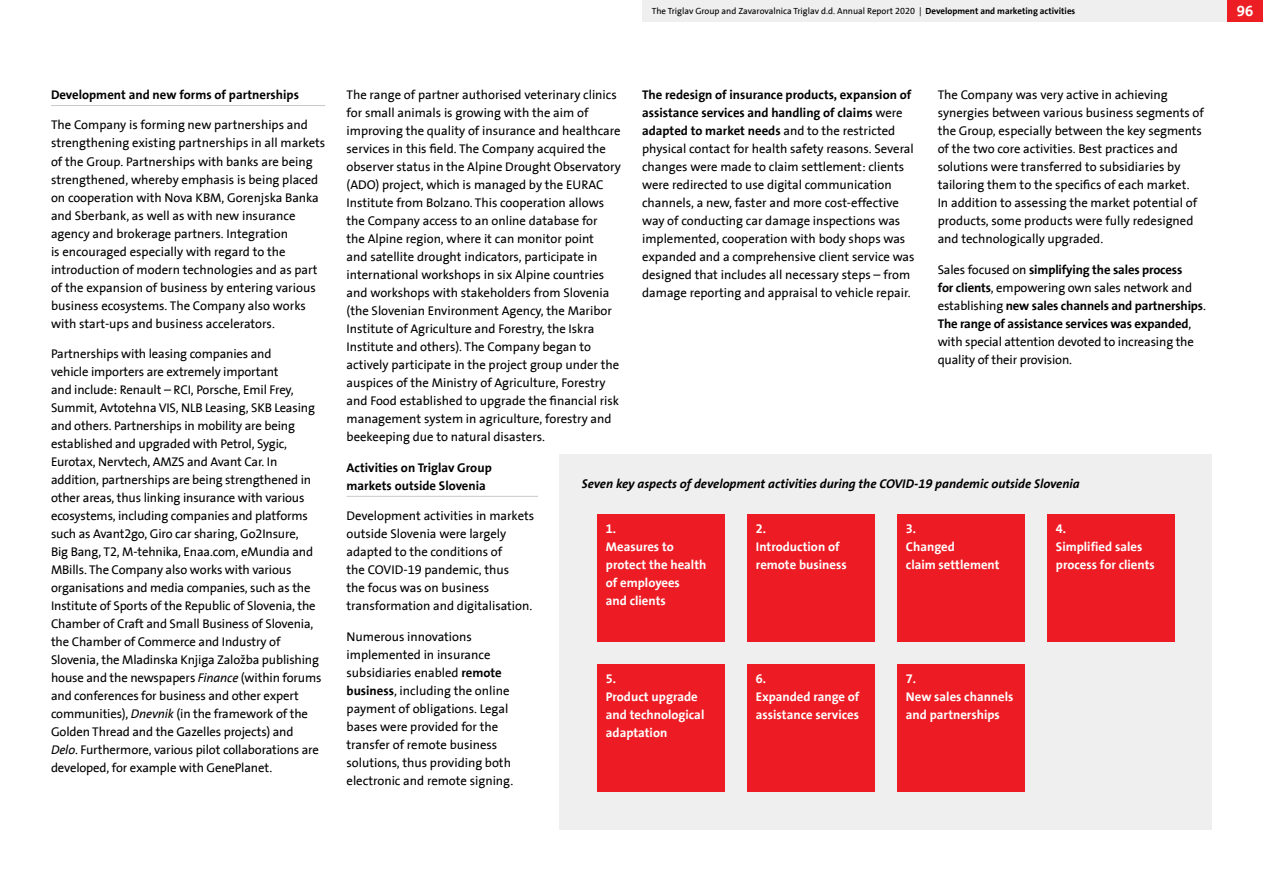
<style>
.page{position:relative;width:1263px;height:893px;background:#fff}
.page>*{position:absolute;margin:0;border:0;box-sizing:border-box;transform-origin:0 0}
.t1{font:700 15px "Triglav The Sans";color:#fff}
.t2{font:12.75px/18px "Triglav The Sans";color:#000}
.t3{font:700 12.75px/18px "Triglav The Sans";color:#fff}
.t4{font:700 12.75px/18px "Triglav The Sans";color:#000}
.t5{font:italic 700 12.75px "Triglav The Sans";color:#000}
.t6{font:9px "Triglav The Sans";color:#000}
.s1{font-weight:700}
.s2{font-style:italic}
</style>
<div class="page">
<hr style="left:51px;top:105px;width:274px;height:1px;background:#c7c8ca">
<hr style="left:347px;top:496px;width:191px;height:1px;background:#c7c8ca">
<div style="left:642px;top:0;width:621px;height:21px;background:#efeff0"></div>
<div style="left:1227px;top:0;width:36px;height:21px;background:#ed1d24"></div>
<div style="left:559px;top:454px;width:653px;height:375px;background:#efeff0"></div>
<div style="left:597px;top:514px;width:127px;height:128px;background:#ed1c24"></div>
<div style="left:747px;top:514px;width:127px;height:128px;background:#ed1c24"></div>
<div style="left:597px;top:664px;width:127px;height:128px;background:#ed1c24"></div>
<div style="left:747px;top:664px;width:127px;height:128px;background:#ed1c24"></div>
<div style="left:897px;top:514px;width:127px;height:128px;background:#ed1c24"></div>
<div style="left:1047px;top:514px;width:127px;height:128px;background:#ed1c24"></div>
<div style="left:897px;top:664px;width:127px;height:128px;background:#ed1c24"></div>
<p class="t6" style="left:652px;top:6px;width:425px">The Triglav Group and Zavarovalnica Triglav d.d. Annual Report 2020 | <span class="s1">Development and marketing activities</span></p>
<p class="t1" style="left:1237px;top:3px;width:18px">96</p>
<p class="t4" style="left:51px;top:86px;width:250px">Development and new forms of partnerships</p>
<p class="t2" style="left:51px;top:116px;width:276px">The Company is forming new partnerships and strengthening existing partnerships in all markets of the Group. Partnerships with banks are being strengthened, whereby emphasis is being placed on cooperation with Nova KBM, Gorenjska Banka and Sberbank, as well as with new insurance agency and brokerage partners. Integration<br>is encouraged especially with regard to the introduction of modern technologies and as part of the expansion of business by entering various business ecosystems. The Company also works with start-ups and business accelerators.</p>
<p class="t2" style="left:51px;top:345px;width:272px">Partnerships with leasing companies and<br>vehicle importers are extremely important<br>and include: Renault – RCI, Porsche, Emil Frey, Summit, Avtotehna VIS, NLB Leasing, SKB Leasing and others. Partnerships in mobility are being established and upgraded with Petrol, Sygic, Eurotax, Nervtech, AMZS and Avant Car. In addition, partnerships are being strengthened in other areas, thus linking insurance with various ecosystems, including companies and platforms such as Avant2go, Giro car sharing, Go2Insure,<br>Big Bang, T2, M-tehnika, Enaa.com, eMundia and MBills. The Company also works with various organisations and media companies, such as the Institute of Sports of the Republic of Slovenia, the Chamber of Craft and Small Business of Slovenia, the Chamber of Commerce and Industry of Slovenia, the Mladinska Knjiga Založba publishing house and the newspapers <span class="s2">Finance</span> (within forums and conferences for business and other expert communities), <span class="s2">Dnevnik</span> (in the framework of the Golden Thread and the Gazelles projects) and <span class="s2">Delo</span>. Furthermore, various pilot collaborations are developed, for example with GenePlanet.</p>
<p class="t2" style="left:642px;top:86px;width:274px"><span class="s1">The redesign of insurance products, expansion of assistance services and handling of claims</span> were <span class="s1">adapted to market needs</span> and to the restricted physical contact for health safety reasons. Several changes were made to claim settlement: clients were redirected to use digital communication channels, a new, faster and more cost-effective way of conducting car damage inspections was implemented, cooperation with body shops was expanded and a comprehensive client service was designed that includes all necessary steps – from damage reporting and appraisal to vehicle repair.</p>
<p class="t2" style="left:938px;top:86px;width:268px">The Company was very active in achieving synergies between various business segments of the Group, especially between the key segments of the two core activities. Best practices and solutions were transferred to subsidiaries by tailoring them to the specifics of each market.<br>In addition to assessing the market potential of products, some products were fully redesigned and technologically upgraded.</p>
<p class="t2" style="left:347px;top:86px;width:276px">The range of partner authorised veterinary clinics for small animals is growing with the aim of improving the quality of insurance and healthcare services in this field. The Company acquired the observer status in the Alpine Drought Observatory (ADO) project, which is managed by the EURAC Institute from Bolzano. This cooperation allows the Company access to an online database for<br>the Alpine region, where it can monitor point<br>and satellite drought indicators, participate in international workshops in six Alpine countries and workshops with stakeholders from Slovenia (the Slovenian Environment Agency, the Maribor Institute of Agriculture and Forestry, the Iskra Institute and others). The Company began to actively participate in the project group under the auspices of the Ministry of Agriculture, Forestry and Food established to upgrade the financial risk management system in agriculture, forestry and beekeeping due to natural disasters.</p>
<p class="t4" style="left:347px;top:458px;width:147px">Activities on Triglav Group markets outside Slovenia</p>
<p class="t2" style="left:347px;top:507px;width:189px">Development activities in markets outside Slovenia were largely adapted to the conditions of<br>the COVID-19 pandemic, thus<br>the focus was on business transformation and digitalisation.</p>
<p class="t2" style="left:347px;top:628px;width:168px">Numerous innovations implemented in insurance subsidiaries enabled <span class="s1">remote business</span>, including the online payment of obligations. Legal bases were provided for the transfer of remote business solutions, thus providing both electronic and remote signing.</p>
<p class="t2" style="left:938px;top:261px;width:270px">Sales focused on <span class="s1">simplifying the sales process<br>for clients</span>, empowering own sales network and establishing <span class="s1">new sales channels and partnerships</span>.<br><span class="s1">The range of assistance services was expanded</span>, with special attention devoted to increasing the quality of their provision.</p>
<p class="t5" style="left:582px;top:476px;width:499px">Seven key aspects of development activities during the COVID-19 pandemic outside Slovenia</p>
<p class="t3" style="left:756px;top:519px;width:92px">2.<br>Introduction of remote business</p>
<p class="t3" style="left:906px;top:519px;width:95px">3.<br>Changed<br>claim settlement</p>
<p class="t3" style="left:1056px;top:519px;width:100px">4.<br>Simplified sales process for clients</p>
<p class="t3" style="left:606px;top:519px;width:102px">1.<br>Measures to protect the health of employees<br>and clients</p>
<p class="t3" style="left:756px;top:669px;width:105px">6.<br>Expanded range of assistance services</p>
<p class="t3" style="left:906px;top:669px;width:109px">7.<br>New sales channels and partnerships</p>
<p class="t3" style="left:606px;top:669px;width:100px">5.<br>Product upgrade and technological adaptation</p>
</div>
